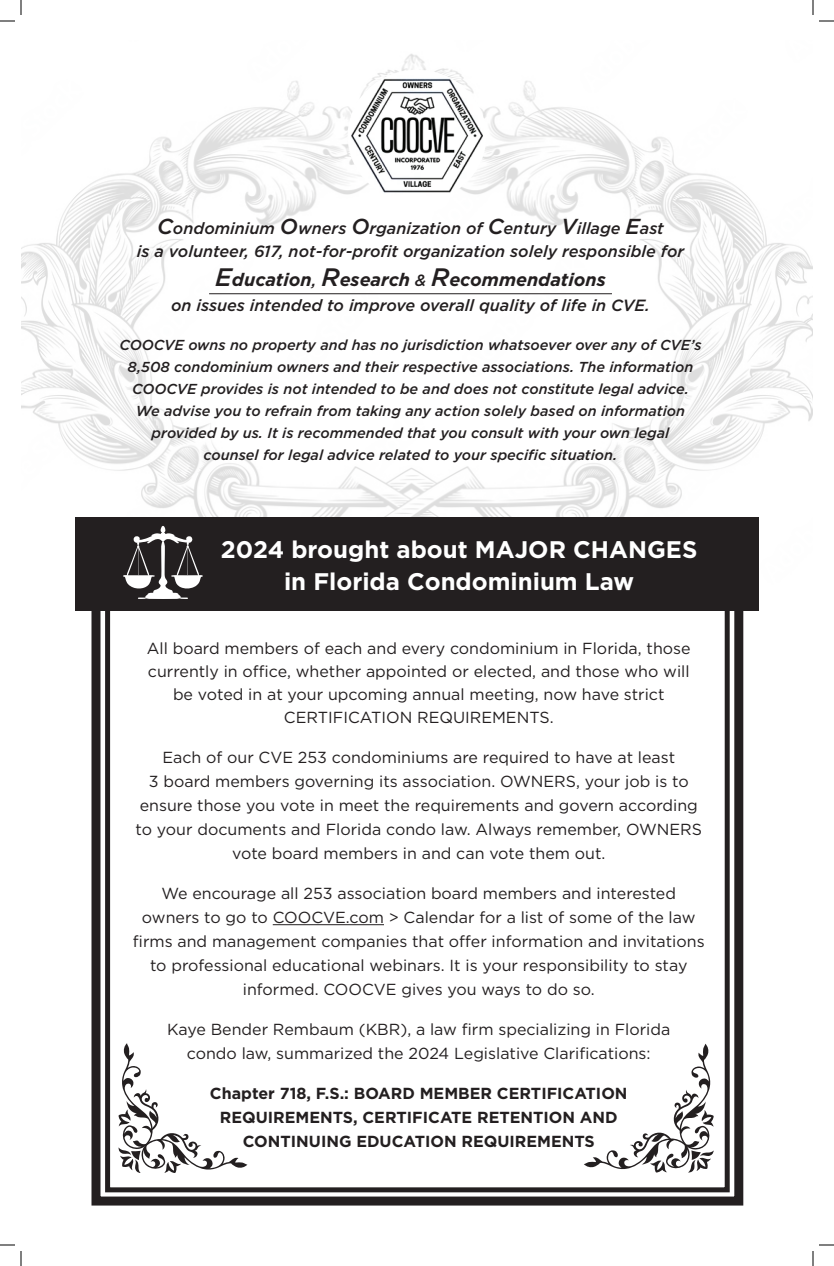
<style>
.page{position:relative;width:834px;height:1266px;background:#fff}
.page>*{position:absolute;margin:0;border:0;box-sizing:border-box;transform-origin:0 0}
.t1{font:700 24px/32px "Gotham";color:#fff;text-align:center}
.t2{font:italic 700 18px "Gotham";color:#231f20}
.t3{font:italic 500 16.2px/23.5px "Gotham";color:#231f20;text-align:center}
.t4{font:16px/24px "Gotham";color:#231f20;text-align:center}
.t5{font:700 16px/24px "Gotham";color:#231f20;text-align:center}
.t6{font:italic 500 14.4px/22px "Gotham";color:#231f20;text-align:center}
.s1{font-size:21.7px}
.s2{font-weight:500;font-size:25.3px}
.s3{font-weight:500;font-size:16.2px}
</style>
<div class="page">
<img style="left:21px;top:54px;width:792px;height:464px">
<div style="left:92px;top:547px;width:651px;height:659px;border:9px solid #231f20"></div>
<div style="left:105px;top:560px;width:625px;height:632px;border:5px solid #231f20"></div>
<div style="left:75px;top:518px;width:684px;height:93px;background:#231f20"></div>
<hr style="left:273px;top:924px;width:111px;height:1px;background:#231f20">
<img style="left:348px;top:70px;width:138px;height:132px">
<hr style="left:209px;top:293px;width:403px;height:1px;background:#231f20">
<svg style="left:123px;top:526px;width:80px;height:73px"></svg>
<svg style="left:118px;top:1043px;width:129px;height:130px"></svg>
<svg style="left:584px;top:1044px;width:130px;height:129px"></svg>
<svg style="left:0;top:0;width:22px;height:22px"></svg>
<svg style="left:0;top:1244px;width:22px;height:22px"></svg>
<svg style="left:812px;top:0;width:22px;height:22px"></svg>
<svg style="left:812px;top:1244px;width:22px;height:22px"></svg>
<p class="t3" style="left:137px;top:216px;width:549px"><span class="s1">C</span>ondominium <span class="s1">O</span>wners <span class="s1">O</span>rganization of <span class="s1">C</span>entury <span class="s1">V</span>illage <span class="s1">E</span>ast<br>is a volunteer, 617, not-for-profit organization solely responsible for</p>
<p class="t2" style="left:215px;top:268px;width:392px"><span class="s2">E</span>ducation<span class="s3">,</span> <span class="s2">R</span>esearch <span class="s3">&amp;</span> <span class="s2">R</span>ecommendations</p>
<p class="t3" style="left:171px;top:294px;width:480px">on issues intended to improve overall quality of life in CVE.</p>
<p class="t6" style="left:119px;top:334px;width:584px">COOCVE owns no property and has no jurisdiction whatsoever over any of CVE’s 8,508 condominium owners and their respective associations. The information COOCVE provides is not intended to be and does not constitute legal advice.<br>We advise you to refrain from taking any action solely based on information provided by us. It is recommended that you consult with your own legal<br>counsel for legal advice related to your specific situation.</p>
<h1 class="t1" style="left:221px;top:533px;width:478px">2024 brought about MAJOR CHANGES in Florida Condominium Law</h1>
<p class="t4" style="left:147px;top:637px;width:545px;line-height:23px">All board members of each and every condominium in Florida, those currently in office, whether appointed or elected, and those who will be voted in at your upcoming annual meeting, now have strict CERTIFICATION REQUIREMENTS.</p>
<p class="t4" style="left:136px;top:745px;width:568px">Each of our CVE 253 condominiums are required to have at least<br>3 board members governing its association. OWNERS, your job is to ensure those you vote in meet the requirements and govern according to your documents and Florida condo law. Always remember, OWNERS vote board members in and can vote them out.</p>
<p class="t4" style="left:133px;top:881px;width:573px">We encourage all 253 association board members and interested owners to go to COOCVE.com &gt; Calendar for a list of some of the law firms and management companies that offer information and invitations to professional educational webinars. It is your responsibility to stay informed. COOCVE gives you ways to do so.</p>
<p class="t4" style="left:167px;top:1017px;width:505px">Kaye Bender Rembaum (KBR), a law firm specializing in Florida condo law, summarized the 2024 Legislative Clarifications:</p>
<p class="t5" style="left:210px;top:1081px;width:419px">Chapter 718, F.S.: BOARD MEMBER CERTIFICATION<br>REQUIREMENTS, CERTIFICATE RETENTION AND<br>CONTINUING EDUCATION REQUIREMENTS</p>
</div>
